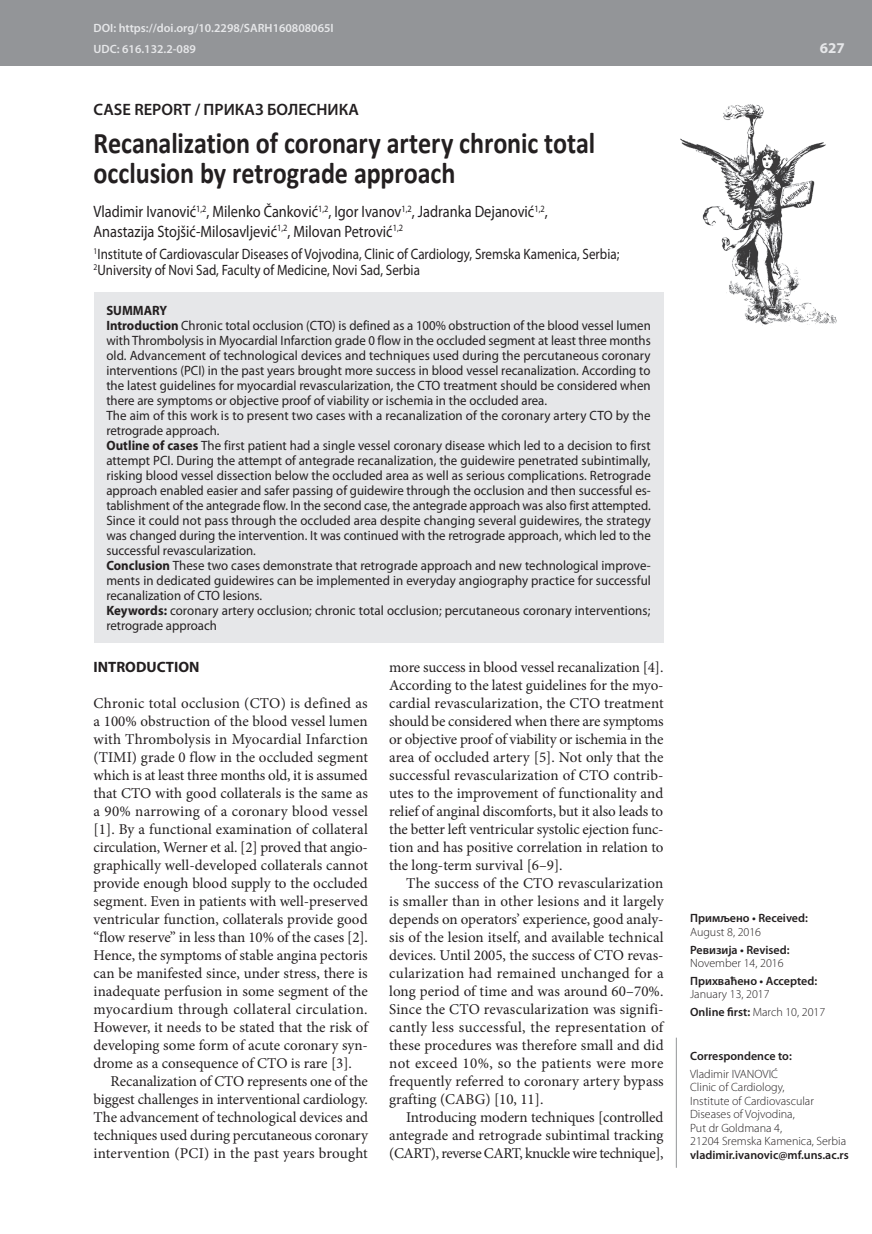
<style>
.page{position:relative;width:872px;height:1234px;background:#fff}
.page>*{position:absolute;margin:0;border:0;box-sizing:border-box;transform-origin:0 0}
.t1{font:700 30px/30px "Calibri";letter-spacing:-.005em;color:#231f20;scale:.87 1}
.t2{font:16.5px/19.5px "Myriad Pro";color:#231f20;scale:.87 1}
.t3{font:600 16.5px "Myriad Pro";color:#231f20}
.t4{font:15px/18px "Minion Pro";color:#231f20;text-align:justify}
.t5{font:15px/15.8px "Myriad Pro";color:#231f20;scale:.87 1}
.t6{font:700 15px "Myriad Pro";color:#231f20}
.t7{font:700 15px "Myriad Pro";color:#e6e7e9}
.t8{font:13.5px/15px "Myriad Pro";color:#231f20;scale:.95 1}
.t9{font:300 12px/13.5px "Myriad Pro";color:#231f20}
.t10{font:600 12px "Myriad Pro";color:#231f20}
.t11{font:600 12px/21.3px "Myriad Pro";color:#e6e7e9}
.s1{font-weight:700}
.s2{font-weight:600}
</style>
<div class="page">
<div style="left:0;top:0;width:872px;height:66px;background:#939598"></div>
<img style="left:680px;top:104px;width:157px;height:221px">
<hr style="left:676px;top:1037px;width:1px;height:130px;background:#939598">
<div style="left:94px;top:291px;width:569px;height:351px;background:#e6e7e9"></div>
<p class="t11" style="left:94px;top:17px;width:242px">DOI: https://doi.org/10.2298/SARH160808065I<br>UDC: 616.132.2-089</p>
<p class="t3" style="left:94px;top:98px;width:267px">CASE REPORT / ПРИКАЗ БОЛЕСНИКА</p>
<h1 class="t1" style="left:94px;top:128px;width:578px">Recanalization of coronary artery chronic total occlusion by retrograde approach</h1>
<p class="t2" style="left:94px;top:202px;width:523px">Vladimir Ivanović<sup>1,2</sup>, Milenko Čanković<sup>1,2</sup>, Igor Ivanov<sup>1,2</sup>, Jadranka Dejanović<sup>1,2</sup>,<br>Anastazija Stojšić-Milosavljević<sup>1,2</sup>, Milovan Petrović<sup>1,2</sup></p>
<p class="t5" style="left:94px;top:246px;width:606px"><sup>1</sup>Institute of Cardiovascular Diseases of Vojvodina, Clinic of Cardiology, Sremska Kamenica, Serbia;<br><sup>2</sup>University of Novi Sad, Faculty of Medicine, Novi Sad, Serbia</p>
<p class="t8" style="left:106px;top:302px;width:574px"><span class="s1">SUMMARY<br>Introduction</span> Chronic total occlusion (CTO) is defined as a 100% obstruction of the blood vessel lumen with Thrombolysis in Myocardial Infarction grade 0 flow in the occluded segment at least three months old. Advancement of technological devices and techniques used during the percutaneous coronary interventions (PCI) in the past years brought more success in blood vessel recanalization. According to the latest guidelines for myocardial revascularization, the CTO treatment should be considered when there are symptoms or objective proof of viability or ischemia in the occluded area.<br>The aim of this work is to present two cases with a recanalization of the coronary artery CTO by the retrograde approach.<br><span class="s1">Outline of cases</span> The first patient had a single vessel coronary disease which led to a decision to first attempt PCI. During the attempt of antegrade recanalization, the guidewire penetrated subintimally, risking blood vessel dissection below the occluded area as well as serious complications. Retrograde approach enabled easier and safer passing of guidewire through the occlusion and then successful es&shy;tablishment of the antegrade flow. In the second case, the antegrade approach was also first attempted.<br>Since it could not pass through the occluded area despite changing several guidewires, the strategy was changed during the intervention. It was continued with the retrograde approach, which led to the successful revascularization.<br><span class="s1">Conclusion</span> These two cases demonstrate that retrograde approach and new technological improve&shy;ments in dedicated guidewires can be implemented in everyday angiography practice for successful recanalization of CTO lesions.<br><span class="s1">Keywords:</span> coronary artery occlusion; chronic total occlusion; percutaneous coronary interventions; retrograde approach</p>
<p class="t6" style="left:94px;top:657px;width:107px">INTRODUCTION</p>
<p class="t4" style="left:94px;top:694px;width:276px">Chronic total occlusion (CTO) is defined as a 100% obstruction of the blood vessel lumen with Thrombolysis in Myocardial Infarction (TIMI) grade 0 flow in the occluded segment which is at least three months old, it is assumed that CTO with good collaterals is the same as a 90% narrowing of a coronary blood vessel [1]. By a functional examination of collateral circulation, Werner et al. [2] proved that angio&shy;graphically well-developed collaterals cannot provide enough blood supply to the occluded segment. Even in patients with well-preserved ventricular function, collaterals provide good “flow reserve” in less than 10% of the cases [2].<br>Hence, the symptoms of stable angina pectoris can be manifested since, under stress, there is inadequate perfusion in some segment of the myocardium through collateral circulation.<br>However, it needs to be stated that the risk of developing some form of acute coronary syn&shy;drome as a consequence of CTO is rare [3].</p>
<p class="t4" style="left:94px;top:1072px;width:276px;text-indent:17px">Recanalization of CTO represents one of the biggest challenges in interventional cardiology.<br>The advancement of technological devices and techniques used during percutaneous coronary intervention (PCI) in the past years brought</p>
<p class="t4" style="left:389px;top:658px;width:276px">more success in blood vessel recanalization [4].<br>According to the latest guidelines for the myo&shy;cardial revascularization, the CTO treatment should be considered when there are symptoms or objective proof of viability or ischemia in the area of occluded artery [5]. Not only that the successful revascularization of CTO contrib&shy;utes to the improvement of functionality and relief of anginal discomforts, but it also leads to the better left ventricular systolic ejection func&shy;tion and has positive correlation in relation to the long-term survival [6–9].</p>
<p class="t4" style="left:389px;top:874px;width:276px;text-indent:17px">The success of the CTO revascularization is smaller than in other lesions and it largely depends on operators’ experience, good analy&shy;sis of the lesion itself, and available technical devices. Until 2005, the success of CTO revas&shy;cularization had remained unchanged for a long period of time and was around 60–70%.<br>Since the CTO revascularization was signifi&shy;cantly less successful, the representation of these procedures was therefore small and did not exceed 10%, so the patients were more frequently referred to coronary artery bypass grafting (CABG) [10, 11].</p>
<p class="t4" style="left:389px;top:1108px;width:276px;text-indent:17px">Introducing modern techniques [controlled antegrade and retrograde subintimal tracking (CART), reverse CART, knuckle wire technique],</p>
<p class="t7" style="left:820px;top:38px;width:26px">627</p>
<p class="t10" style="left:690px;top:910px;width:119px">Примљено • Received:</p>
<p class="t9" style="left:690px;top:924px;width:72px">August 8, 2016</p>
<p class="t10" style="left:690px;top:941px;width:101px">Ревизија • Revised:</p>
<p class="t9" style="left:690px;top:956px;width:95px">November 14, 2016</p>
<p class="t10" style="left:690px;top:972px;width:129px">Прихваћено • Accepted:</p>
<p class="t9" style="left:690px;top:985px;width:137px;line-height:17.7px">January 13, 2017<br><span class="s2">Online first:</span> March 10, 2017</p>
<p class="t10" style="left:690px;top:1047px;width:103px">Correspondence to:</p>
<p class="t9" style="left:690px;top:1066px;width:157px">Vladimir IVANOVIĆ<br>Clinic of Cardiology,<br>Institute of Cardiovascular<br>Diseases of Vojvodina,<br>Put dr Goldmana 4,<br>21204 Sremska Kamenica, Serbia</p>
<p class="t10" style="left:690px;top:1146px;width:160px">vladimir.ivanovic@mf.uns.ac.rs</p>
</div>
